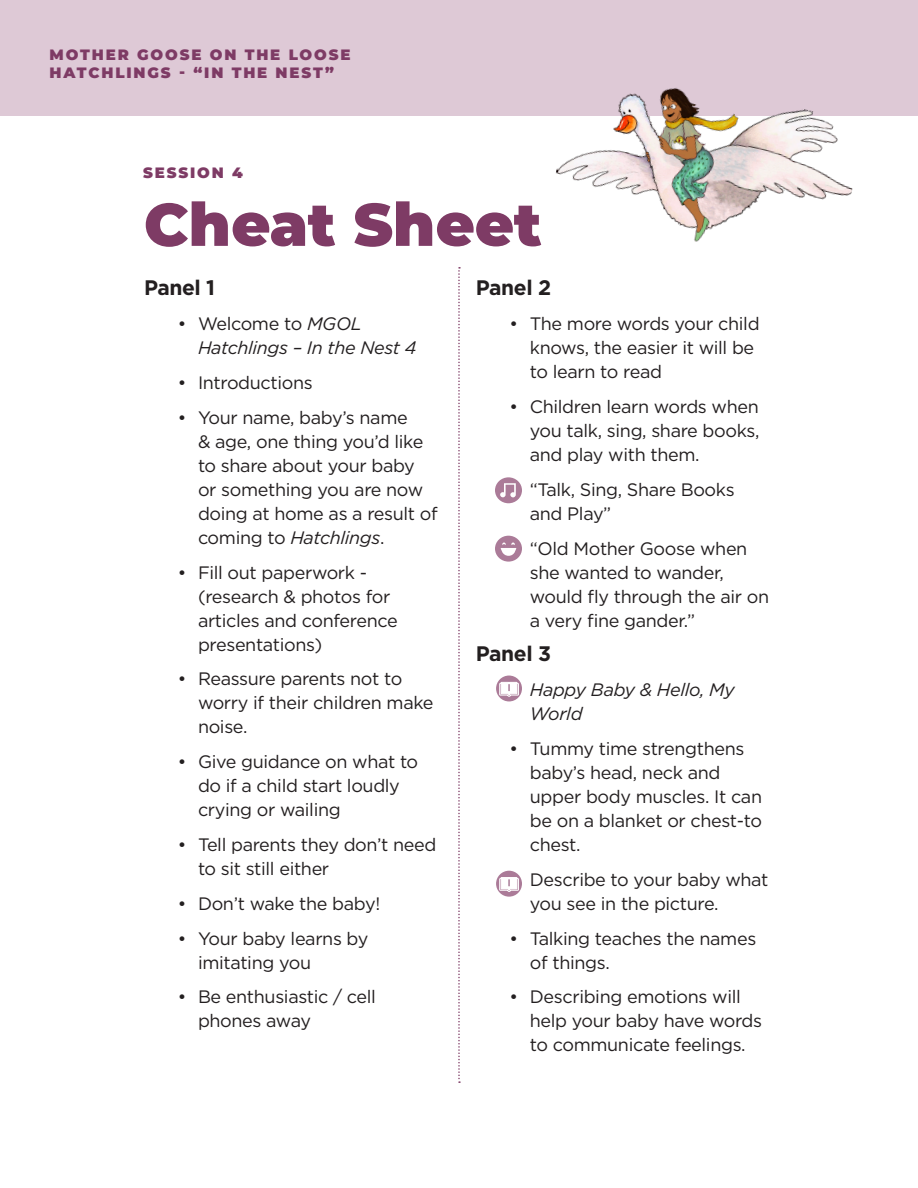
<style>
.page{position:relative;width:918px;height:1188px;background:#fff}
.page>*{position:absolute;margin:0;border:0;box-sizing:border-box;transform-origin:0 0}
.t1{font:900 60px "Montserrat";color:#7e3b65}
.t2{font:700 21px "Gotham";letter-spacing:-.02em;color:#231f20}
.t3{font:18px/24px "Gotham";letter-spacing:-.02em;color:#231f20}
.t4{font:italic 18px/24px "Gotham";letter-spacing:-.02em;color:#231f20}
.t5{font:900 15px "Montserrat";letter-spacing:.125em;color:#7e3b65}
.s1{font-style:normal}
.s2{font-style:italic}
</style>
<div class="page">
<div style="left:0;top:0;width:918px;height:116px;background:#dec9d6"></div>
<svg style="left:458px;top:267px;width:2px;height:816px"></svg>
<div style="left:495px;top:536px;width:27px;height:26px;background:#ab7b98;border-radius:50%"></div>
<svg style="left:501px;top:543px;width:15px;height:13px"></svg>
<svg style="left:495px;top:477px;width:27px;height:26px"></svg>
<div style="left:496px;top:676px;width:26px;height:25px;background:#ab7b98;border-radius:50%"></div>
<svg style="left:499px;top:682px;width:20px;height:15px"></svg>
<div style="left:496px;top:871px;width:26px;height:26px;background:#ab7b98;border-radius:50%"></div>
<svg style="left:499px;top:877px;width:20px;height:15px"></svg>
<img style="left:556px;top:88px;width:297px;height:154px">
<p class="t5" style="left:49px;top:43px;width:303px">MOTHER GOOSE ON THE LOOSE</p>
<p class="t5" style="left:49px;top:61px;width:286px">HATCHLINGS - “IN THE NEST”</p>
<p class="t5" style="left:143px;top:161px;width:101px">SESSION 4</p>
<p class="t1" style="left:144px;top:180px;width:399px">Cheat Sheet</p>
<p class="t2" style="left:144px;top:274px;width:73px">Panel 1</p>
<p class="t4" style="left:198px;top:311px;width:220px;text-indent:-20px"><span class="s1">• Welcome to</span> MGOL<br>Hatchlings – In the Nest 4</p>
<p class="t3" style="left:178px;top:370px;width:137px">• Introductions</p>
<p class="t3" style="left:198px;top:405px;width:241px;text-indent:-20px">• Your name, baby’s name<br>&amp; age, one thing you’d like to share about your baby or something you are now doing at home as a result of coming to <span class="s2">Hatchlings</span>.</p>
<p class="t3" style="left:198px;top:560px;width:201px;text-indent:-20px">• Fill out paperwork - (research &amp; photos for articles and conference presentations)</p>
<p class="t3" style="left:198px;top:667px;width:237px;text-indent:-20px">• Reassure parents not to worry if their children make noise.</p>
<p class="t3" style="left:198px;top:749px;width:222px;text-indent:-20px">• Give guidance on what to do if a child start loudly crying or wailing</p>
<p class="t3" style="left:198px;top:832px;width:240px;text-indent:-20px">• Tell parents they don’t need to sit still either</p>
<p class="t3" style="left:178px;top:891px;width:204px">• Don’t wake the baby!</p>
<p class="t3" style="left:198px;top:926px;width:172px;text-indent:-20px">• Your baby learns by imitating you</p>
<p class="t3" style="left:198px;top:985px;width:179px;text-indent:-20px">• Be enthusiastic / cell phones away</p>
<p class="t2" style="left:476px;top:274px;width:77px">Panel 2</p>
<p class="t3" style="left:530px;top:311px;width:231px;text-indent:-20px">• The more words your child knows, the easier it will be to learn to read</p>
<p class="t3" style="left:530px;top:394px;width:231px;text-align:justify;text-indent:-20px">• Children learn words when you talk, sing, share books, and play with them.</p>
<p class="t3" style="left:530px;top:477px;width:206px;text-indent:-20px">• “Talk, Sing, Share Books and Play”</p>
<p class="t3" style="left:530px;top:536px;width:241px;text-indent:-20px">• “Old Mother Goose when she wanted to wander, would fly through the air on a very fine gander.”</p>
<p class="t2" style="left:476px;top:640px;width:77px">Panel 3</p>
<p class="t4" style="left:530px;top:677px;width:207px;text-indent:-20px">• Happy Baby &amp; Hello, My<br>World</p>
<p class="t3" style="left:530px;top:736px;width:234px;text-indent:-20px">• Tummy time strengthens baby’s head, neck and upper body muscles. It can be on a blanket or chest-to chest.</p>
<p class="t3" style="left:530px;top:867px;width:240px;text-indent:-20px">• Describe to your baby what you see in the picture.</p>
<p class="t3" style="left:530px;top:926px;width:228px;text-indent:-20px">• Talking teaches the names of things.</p>
<p class="t3" style="left:530px;top:985px;width:234px;text-indent:-20px">• Describing emotions will help your baby have words to communicate feelings.</p>
</div>
